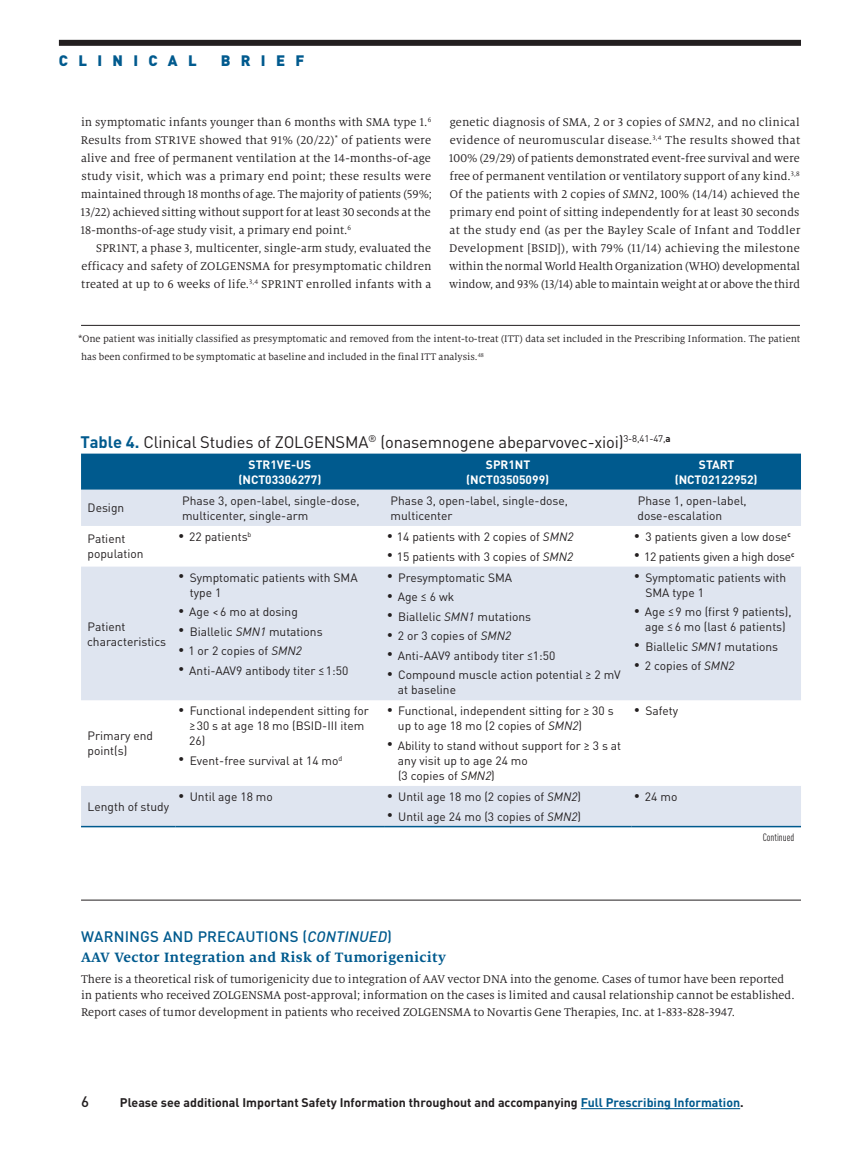
<style>
.page{position:relative;width:851px;height:1161px;background:#fff}
.page>*{position:absolute;margin:0;border:0;box-sizing:border-box;transform-origin:0 0}
.t1{font:16.5px "DINOT";letter-spacing:-.015em;color:#231f20}
.t2{font:700 15px "Milo Serif OT";letter-spacing:.02em;color:#005a8e}
.t3{font:500 15px "DINOT";letter-spacing:.01em;color:#005a8e}
.t4{font:900 15px "DINOT";letter-spacing:.69em;color:#005a8e}
.t5{font:500 15px "DINOT";color:#231f20}
.t6{font:12.3px/18px "Milo Serif OT";color:#231f20;text-align:justify}
.t7{font:700 12.3px "DINOT";color:#231f20}
.t8{font:12px/15px "DINOT";color:#231f20}
.t9{font:700 12px/15px "DINOT";color:#fff;text-align:center}
.t10{font:10.5px/18px "Milo Serif OT";color:#231f20}
.t11{font:condensed 10.5px "DINOT";color:#231f20}
.s1{font-style:italic}
.s2{font-weight:700;color:#005a8e}
.s3{font-family:"Effectra";font-weight:500;font-size:11.1px}
.s4{color:#005a8e}
</style>
<div class="page">
<div style="left:59px;top:40px;width:742px;height:6px;background:#231f20"></div>
<hr style="left:81px;top:900px;width:720px;height:1px;background:#231f20">
<hr style="left:81px;top:325px;width:719px;height:1px;background:#231f20">
<div style="left:81px;top:454px;width:720px;height:36px;background:#005a8e"></div>
<svg style="left:81px;top:490px;width:720px;height:336px;fill:#dfe5f0"></svg>
<hr style="left:81px;top:826px;width:95px;height:1px;background:#005a8e">
<hr style="left:176px;top:826px;width:208px;height:1px;background:#005a8e">
<hr style="left:384px;top:826px;width:247px;height:1px;background:#005a8e">
<hr style="left:631px;top:826px;width:170px;height:1px;background:#005a8e">
<hr style="left:580px;top:1108px;width:160px;height:1px;background:#005a8e">
<p class="t4" style="left:59px;top:50px;width:139px">CLINICAL</p>
<p class="t4" style="left:221px;top:50px;width:85px">BRIEF</p>
<p class="t6" style="left:80px;top:113px;width:353px">in symptomatic infants younger than 6 months with SMA type 1.<sup>6<br></sup>Results from STR1VE showed that 91% (20/22)<sup>*</sup> of patients were alive and free of permanent ventilation at the 14-months-of-age study visit, which was a primary end point; these results were maintained through 18 months of age. The majority of patients (59%; 13/22) achieved sitting without support for at least 30 seconds at the 18-months-of-age study visit, a primary end point.<sup>6</sup></p>
<p class="t6" style="left:81px;top:239px;width:352px;text-indent:15px">SPR1NT, a phase 3, multicenter, single-arm study, evaluated the efficacy and safety of ZOLGENSMA for presymptomatic children treated at up to 6 weeks of life.<sup>3,4</sup> SPR1NT enrolled infants with a</p>
<p class="t6" style="left:449px;top:113px;width:353px">genetic diagnosis of SMA, 2 or 3 copies of <span class="s1">SMN2</span>, and no clinical evidence of neuromuscular disease.<sup>3,4</sup> The results showed that 100% (29/29) of patients demonstrated event-free survival and were free of permanent ventilation or ventilatory support of any kind.<sup>3,8<br></sup>Of the patients with 2 copies of <span class="s1">SMN2</span>, 100% (14/14) achieved the primary end point of sitting independently for at least 30 seconds at the study end (as per the Bayley Scale of Infant and Toddler Development [BSID]), with 79% (11/14) achieving the milestone within the normal World Health Organization (WHO) developmental window, and 93% (13/14) able to maintain weight at or above the third</p>
<p class="t10" style="left:81px;top:330px;width:720px;text-indent:-3px">*One patient was initially classified as presymptomatic and removed from the intent-to-treat (ITT) data set included in the Prescribing Information. The patient has been confirmed to be symptomatic at baseline and included in the final ITT analysis.<sup>48</sup></p>
<h1 class="t1" style="left:80px;top:431px;width:591px"><span class="s2">Table 4.</span> Clinical Studies of ZOLGENSMA<sup>®</sup> (onasemnogene abeparvovec-xioi)<sup>3-8,41-47,</sup><sup>a</sup></h1>
<p class="t9" style="left:238px;top:457px;width:84px">STR1VE-US (NCT03306277)</p>
<p class="t9" style="left:466px;top:457px;width:84px">SPR1NT (NCT03505099)</p>
<p class="t9" style="left:674px;top:457px;width:84px">START (NCT02122952)</p>
<p class="t8" style="left:88px;top:500px;width:38px">Design</p>
<p class="t8" style="left:182px;top:493px;width:179px">Phase 3, open-label, single-dose, multicenter, single-arm</p>
<p class="t8" style="left:390px;top:493px;width:179px">Phase 3, open-label, single-dose, multicenter</p>
<p class="t8" style="left:637px;top:493px;width:111px">Phase 1, open-label, dose-escalation</p>
<p class="t8" style="left:87px;top:531px;width:58px">Patient population</p>
<p class="t8" style="left:178px;top:529px;width:75px">• 22 patients<sup>b</sup></p>
<p class="t8" style="left:387px;top:529px;width:188px">• 14 patients with 2 copies of <span class="s1">SMN2</span></p>
<p class="t8" style="left:634px;top:529px;width:158px">• 3 patients given a low dose<sup>c</sup></p>
<p class="t8" style="left:634px;top:549px;width:162px">• 12 patients given a high dose<sup>c</sup></p>
<p class="t8" style="left:387px;top:549px;width:188px">• 15 patients with 3 copies of <span class="s1">SMN2</span></p>
<p class="t8" style="left:87px;top:618px;width:80px">Patient characteristics</p>
<p class="t8" style="left:88px;top:728px;width:67px">Primary end point(s)</p>
<p class="t8" style="left:88px;top:799px;width:83px">Length of study</p>
<p class="t8" style="left:190px;top:570px;width:169px;text-indent:-12px">• Symptomatic patients with SMA type 1</p>
<p class="t8" style="left:178px;top:604px;width:121px">• Age &lt;6 mo at dosing</p>
<p class="t8" style="left:178px;top:624px;width:146px">• Biallelic <span class="s1">SMN1</span> mutations</p>
<p class="t8" style="left:178px;top:643px;width:125px">• 1 or 2 copies of <span class="s1">SMN2</span></p>
<p class="t8" style="left:178px;top:663px;width:171px">• Anti-AAV9 antibody titer <span class="s3">≤</span> 1:50</p>
<p class="t8" style="left:189px;top:703px;width:181px;text-indent:-11px">• Functional independent sitting for <span class="s3">≥</span> 30 s at age 18 mo (BSID-III item<br>26)</p>
<p class="t8" style="left:178px;top:753px;width:165px">• Event-free survival at 14 mo<sup>d</sup></p>
<p class="t8" style="left:387px;top:570px;width:127px">• Presymptomatic SMA</p>
<p class="t8" style="left:387px;top:589px;width:69px">• Age <span class="s3">≤</span> 6 wk</p>
<p class="t8" style="left:387px;top:609px;width:146px">• Biallelic <span class="s1">SMN1</span> mutations</p>
<p class="t8" style="left:387px;top:628px;width:126px">• 2 or 3 copies of <span class="s1">SMN2</span></p>
<p class="t8" style="left:387px;top:648px;width:170px">• Anti-AAV9 antibody titer <span class="s3">≤</span>1:50</p>
<p class="t8" style="left:398px;top:667px;width:224px;text-indent:-11px">• Compound muscle action potential <span class="s3">≥</span> 2 mV at baseline</p>
<p class="t8" style="left:398px;top:703px;width:217px;text-indent:-11px">• Functional, independent sitting for <span class="s3">≥</span> 30 s up to age 18 mo (2 copies of <span class="s1">SMN2</span>)</p>
<p class="t8" style="left:398px;top:738px;width:225px;text-indent:-11px">• Ability to stand without support for <span class="s3">≥</span> 3 s at any visit up to age 24 mo<br>(3 copies of <span class="s1">SMN2</span>)</p>
<p class="t8" style="left:178px;top:789px;width:96px">• Until age 18 mo</p>
<p class="t8" style="left:387px;top:789px;width:196px">• Until age 18 mo (2 copies of <span class="s1">SMN2</span>)</p>
<p class="t8" style="left:387px;top:809px;width:196px">• Until age 24 mo (3 copies of <span class="s1">SMN2</span>)</p>
<p class="t8" style="left:645px;top:570px;width:142px;text-indent:-11px">• Symptomatic patients with<br>SMA type 1</p>
<p class="t8" style="left:634px;top:604px;width:159px;text-align:center">• Age <span class="s3">≤</span> 9 mo (first 9 patients), age <span class="s3">≤</span> 6 mo (last 6 patients)</p>
<p class="t8" style="left:634px;top:639px;width:146px">• Biallelic <span class="s1">SMN1</span> mutations</p>
<p class="t8" style="left:634px;top:658px;width:102px">• 2 copies of <span class="s1">SMN2</span></p>
<p class="t8" style="left:634px;top:703px;width:46px">• Safety</p>
<p class="t8" style="left:634px;top:789px;width:45px">• 24 mo</p>
<p class="t11" style="left:762px;top:831px;width:33px">Continued</p>
<p class="t3" style="left:81px;top:927px;width:312px">WARNINGS AND PRECAUTIONS (<span class="s1">CONTINUED</span>)</p>
<p class="t2" style="left:81px;top:949px;width:366px">AAV Vector Integration and Risk of Tumorigenicity</p>
<p class="t6" style="left:81px;top:971px;width:715px;line-height:16.5px;text-align:left">There is a theoretical risk of tumorigenicity due to integration of AAV vector DNA into the genome. Cases of tumor have been reported in patients who received ZOLGENSMA post-approval; information on the cases is limited and causal relationship cannot be established.<br>Report cases of tumor development in patients who received ZOLGENSMA to Novartis Gene Therapies, Inc. at 1-833-828-3947.</p>
<p class="t5" style="left:81px;top:1092px;width:9px">6</p>
<p class="t7" style="left:120px;top:1095px;width:625px">Please see additional Important Safety Information throughout and accompanying <span class="s4">Full Prescribing Information</span>.</p>
</div>
